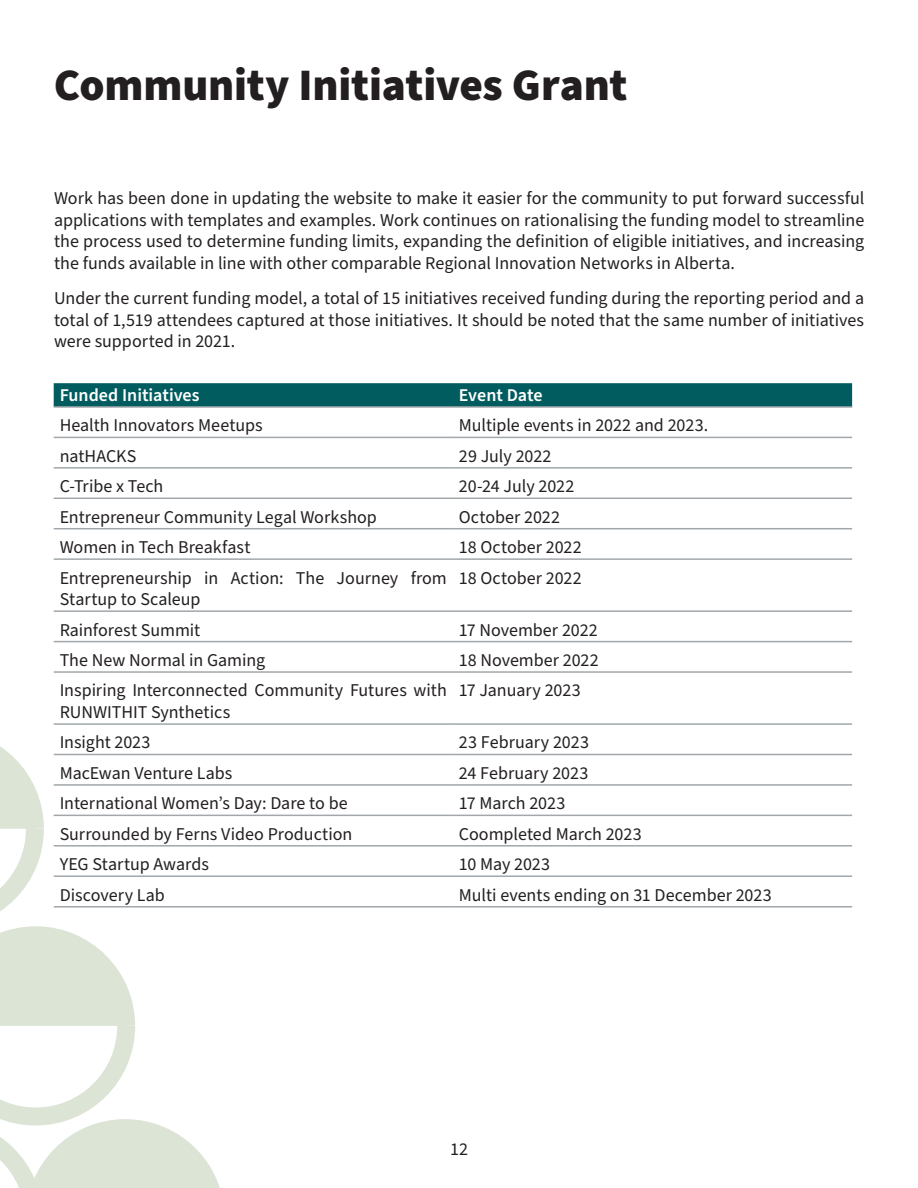
<style>
.page{position:relative;width:918px;height:1188px;background:#fff}
.page>*{position:absolute;margin:0;border:0;box-sizing:border-box;transform-origin:0 0}
.Body_-_Title{font:900 45px "Source Sans Pro";letter-spacing:-.005em;color:#231f20}
.Body_Text_Left{font:18px/21.6px "Source Sans Pro";color:#231f20}
.Body_Left_Strong{font:600 18px "Source Sans Pro";color:#fff}
</style>
<div class="page">
<svg style="left:0;top:723px;width:234px;height:465px"></svg>
<div style="left:54px;top:383px;width:798px;height:23px;background:#005c5e"></div>
<hr style="left:54px;top:406px;width:399px;height:2px;background:#a1a7aa">
<hr style="left:453px;top:406px;width:399px;height:2px;background:#a1a7aa">
<hr style="left:54px;top:437px;width:399px;height:1px;background:#a1a7aa">
<hr style="left:453px;top:437px;width:399px;height:1px;background:#a1a7aa">
<hr style="left:54px;top:467px;width:399px;height:2px;background:#a1a7aa">
<hr style="left:453px;top:467px;width:399px;height:2px;background:#a1a7aa">
<hr style="left:54px;top:498px;width:399px;height:1px;background:#a1a7aa">
<hr style="left:453px;top:498px;width:399px;height:1px;background:#a1a7aa">
<hr style="left:54px;top:528px;width:399px;height:1px;background:#a1a7aa">
<hr style="left:453px;top:528px;width:399px;height:1px;background:#a1a7aa">
<hr style="left:54px;top:558px;width:399px;height:2px;background:#a1a7aa">
<hr style="left:453px;top:558px;width:399px;height:2px;background:#a1a7aa">
<hr style="left:54px;top:610px;width:399px;height:2px;background:#a1a7aa">
<hr style="left:453px;top:610px;width:399px;height:2px;background:#a1a7aa">
<hr style="left:54px;top:641px;width:399px;height:1px;background:#a1a7aa">
<hr style="left:453px;top:641px;width:399px;height:1px;background:#a1a7aa">
<hr style="left:54px;top:671px;width:399px;height:2px;background:#a1a7aa">
<hr style="left:453px;top:671px;width:399px;height:2px;background:#a1a7aa">
<hr style="left:54px;top:723px;width:399px;height:2px;background:#a1a7aa">
<hr style="left:453px;top:723px;width:399px;height:2px;background:#a1a7aa">
<hr style="left:54px;top:754px;width:399px;height:1px;background:#a1a7aa">
<hr style="left:453px;top:754px;width:399px;height:1px;background:#a1a7aa">
<hr style="left:54px;top:784px;width:399px;height:2px;background:#a1a7aa">
<hr style="left:453px;top:784px;width:399px;height:2px;background:#a1a7aa">
<hr style="left:54px;top:815px;width:399px;height:1px;background:#a1a7aa">
<hr style="left:453px;top:815px;width:399px;height:1px;background:#a1a7aa">
<hr style="left:54px;top:845px;width:399px;height:2px;background:#a1a7aa">
<hr style="left:453px;top:845px;width:399px;height:2px;background:#a1a7aa">
<hr style="left:54px;top:875px;width:399px;height:2px;background:#a1a7aa">
<hr style="left:453px;top:875px;width:399px;height:2px;background:#a1a7aa">
<hr style="left:54px;top:906px;width:399px;height:2px;background:#a1a7aa">
<hr style="left:453px;top:906px;width:399px;height:2px;background:#a1a7aa">
<p class="Body_-_Title" style="left:54px;top:54px;width:575px">Community Initiatives Grant</p>
<p class="Body_Text_Left" style="left:54px;top:188px;width:812px;text-align:justify">Work has been done in updating the website to make it easier for the community to put forward successful applications with templates and examples. Work continues on rationalising the funding model to streamline the process used to determine funding limits, expanding the definition of eligible initiatives, and increasing the funds available in line with other comparable Regional Innovation Networks in Alberta.</p>
<p class="Body_Text_Left" style="left:54px;top:288px;width:812px;text-align:justify">Under the current funding model, a total of 15 initiatives received funding during the reporting period and a total of 1,519 attendees captured at those initiatives. It should be noted that the same number of initiatives were supported in 2021.</p>
<p class="Body_Left_Strong" style="left:60px;top:383px;width:141px">Funded Initiatives</p>
<p class="Body_Left_Strong" style="left:459px;top:383px;width:85px">Event Date</p>
<p class="Body_Text_Left" style="left:60px;top:415px;width:204px">Health Innovators Meetups</p>
<p class="Body_Text_Left" style="left:459px;top:415px;width:251px">Multiple events in 2022 and 2023.</p>
<p class="Body_Text_Left" style="left:60px;top:446px;width:78px">natHACKS</p>
<p class="Body_Text_Left" style="left:459px;top:446px;width:94px">29 July 2022</p>
<p class="Body_Text_Left" style="left:60px;top:476px;width:105px">C-Tribe x Tech</p>
<p class="Body_Text_Left" style="left:459px;top:476px;width:117px">20-24 July 2022</p>
<p class="Body_Text_Left" style="left:60px;top:507px;width:319px">Entrepreneur Community Legal Workshop</p>
<p class="Body_Text_Left" style="left:459px;top:507px;width:103px">October 2022</p>
<p class="Body_Text_Left" style="left:60px;top:537px;width:192px">Women in Tech Breakfast</p>
<p class="Body_Text_Left" style="left:459px;top:537px;width:124px">18 October 2022</p>
<p class="Body_Text_Left" style="left:60px;top:567px;width:389px">Entrepreneurship in Action: The Journey from<br>Startup to Scaleup</p>
<p class="Body_Text_Left" style="left:459px;top:567px;width:124px">18 October 2022</p>
<p class="Body_Text_Left" style="left:60px;top:619px;width:142px">Rainforest Summit</p>
<p class="Body_Text_Left" style="left:459px;top:619px;width:140px">17 November 2022</p>
<p class="Body_Text_Left" style="left:60px;top:650px;width:207px">The New Normal in Gaming</p>
<p class="Body_Text_Left" style="left:459px;top:650px;width:141px">18 November 2022</p>
<p class="Body_Text_Left" style="left:60px;top:680px;width:389px">Inspiring Interconnected Community Futures with<br>RUNWITHIT Synthetics</p>
<p class="Body_Text_Left" style="left:459px;top:680px;width:123px">17 January 2023</p>
<p class="Body_Text_Left" style="left:60px;top:732px;width:92px">Insight 2023</p>
<p class="Body_Text_Left" style="left:459px;top:732px;width:132px">23 February 2023</p>
<p class="Body_Text_Left" style="left:60px;top:763px;width:174px">MacEwan Venture Labs</p>
<p class="Body_Text_Left" style="left:459px;top:763px;width:131px">24 February 2023</p>
<p class="Body_Text_Left" style="left:60px;top:793px;width:290px">International Women’s Day: Dare to be</p>
<p class="Body_Text_Left" style="left:459px;top:793px;width:108px">17 March 2023</p>
<p class="Body_Text_Left" style="left:60px;top:824px;width:294px">Surrounded by Ferns Video Production</p>
<p class="Body_Text_Left" style="left:459px;top:824px;width:184px">Coompleted March 2023</p>
<p class="Body_Text_Left" style="left:60px;top:854px;width:151px">YEG Startup Awards</p>
<p class="Body_Text_Left" style="left:459px;top:854px;width:93px">10 May 2023</p>
<p class="Body_Text_Left" style="left:60px;top:884px;width:107px">Discovery Lab</p>
<p class="Body_Text_Left" style="left:459px;top:884px;width:314px">Multi events ending on 31 December 2023</p>
<p class="Body_Text_Left" style="left:450px;top:1139px;width:20px">12</p>
</div>
